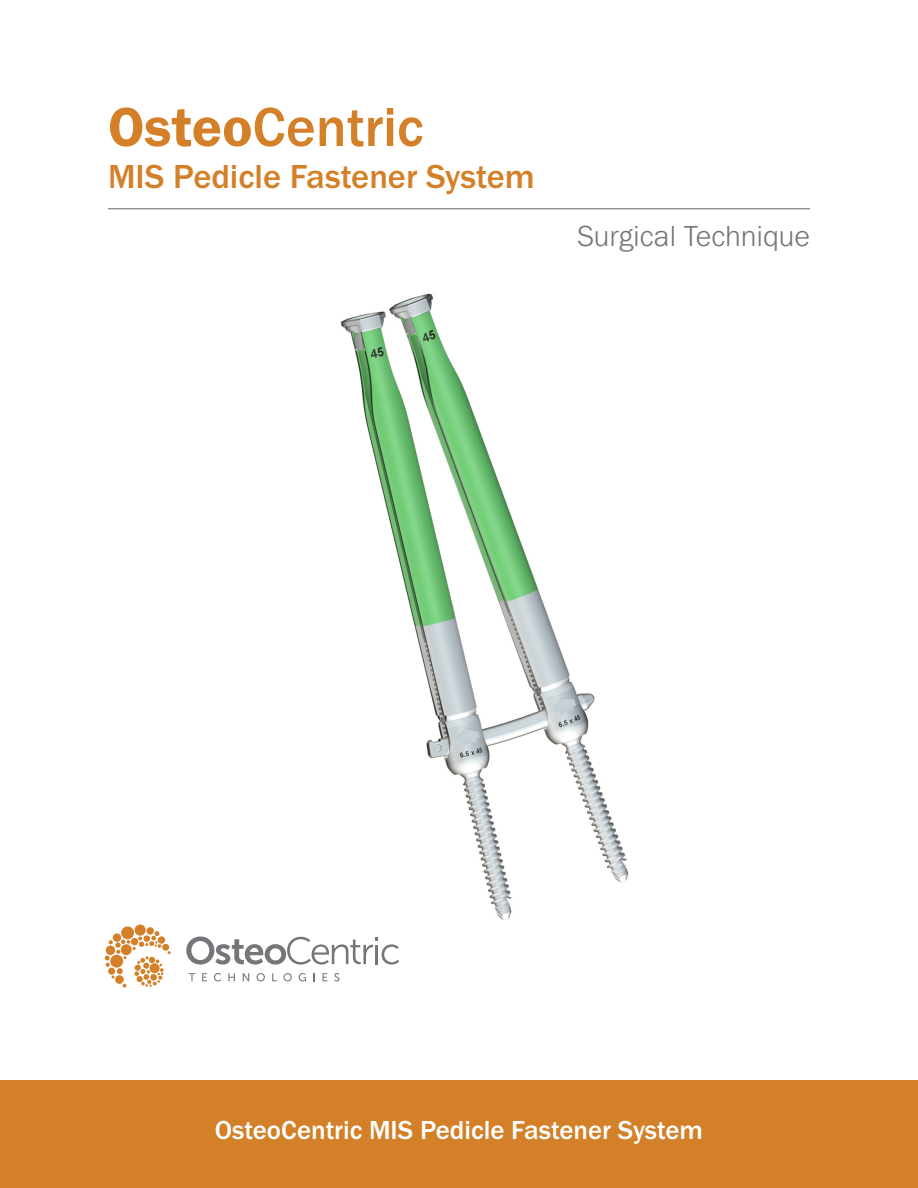
<style>
.page{position:relative;width:918px;height:1188px;background:#fff}
.page>*{position:absolute;margin:0;border:0;box-sizing:border-box;transform-origin:0 0}
.t1{font:500 57px "Franklin Gothic URW";color:#d38028}
.t2{font:500 34.5px "Franklin Gothic URW";color:#d38028}
.t3{font:300 30px "Franklin Gothic URW";color:#757679}
.t4{font:500 27px "Franklin Gothic URW";color:#fff}
.s1{font-family:"Franklin Gothic URW Dem";font-weight:400}
</style>
<div class="page">
<img style="left:340px;top:293px;width:289px;height:627px">
<div style="left:147px;top:927px;width:7px;height:8px;background:#d38028;border-radius:50%"></div>
<div style="left:135px;top:924px;width:11px;height:12px;background:#d38028;border-radius:50%"></div>
<svg style="left:105px;top:931px;width:66px;height:57px"></svg>
<div style="left:106px;top:946px;width:9px;height:9px;background:#d38028;border-radius:50%"></div>
<div style="left:110px;top:955px;width:13px;height:13px;background:#d38028;border-radius:50%"></div>
<div style="left:121px;top:926px;width:13px;height:13px;background:#d38028;border-radius:50%"></div>
<div style="left:150px;top:963px;width:10px;height:10px;background:#d38028;border-radius:50%"></div>
<svg style="left:186px;top:937px;width:213px;height:28px"></svg>
<svg style="left:189px;top:973px;width:6px;height:8px"></svg>
<svg style="left:202px;top:973px;width:5px;height:8px"></svg>
<svg style="left:214px;top:973px;width:7px;height:8px"></svg>
<svg style="left:228px;top:973px;width:7px;height:8px"></svg>
<svg style="left:243px;top:973px;width:6px;height:8px"></svg>
<svg style="left:257px;top:973px;width:8px;height:8px"></svg>
<svg style="left:272px;top:973px;width:5px;height:8px"></svg>
<svg style="left:283px;top:973px;width:9px;height:8px"></svg>
<svg style="left:299px;top:973px;width:7px;height:8px"></svg>
<svg style="left:323px;top:973px;width:4px;height:8px"></svg>
<svg style="left:334px;top:973px;width:5px;height:8px"></svg>
<hr style="left:108px;top:208px;width:702px;height:1px;background:#757679">
<div style="left:0;top:1080px;width:918px;height:108px;background:#d38028"></div>
<p class="t1" style="left:108px;top:92px;width:317px"><span class="s1">Osteo</span>Centric</p>
<p class="t2" style="left:108px;top:155px;width:428px">MIS Pedicle Fastener System</p>
<p class="t3" style="left:577px;top:218px;width:234px">Surgical Technique</p>
<p class="t4" style="left:215px;top:1113px;width:490px">OsteoCentric MIS Pedicle Fastener System</p>
</div>
